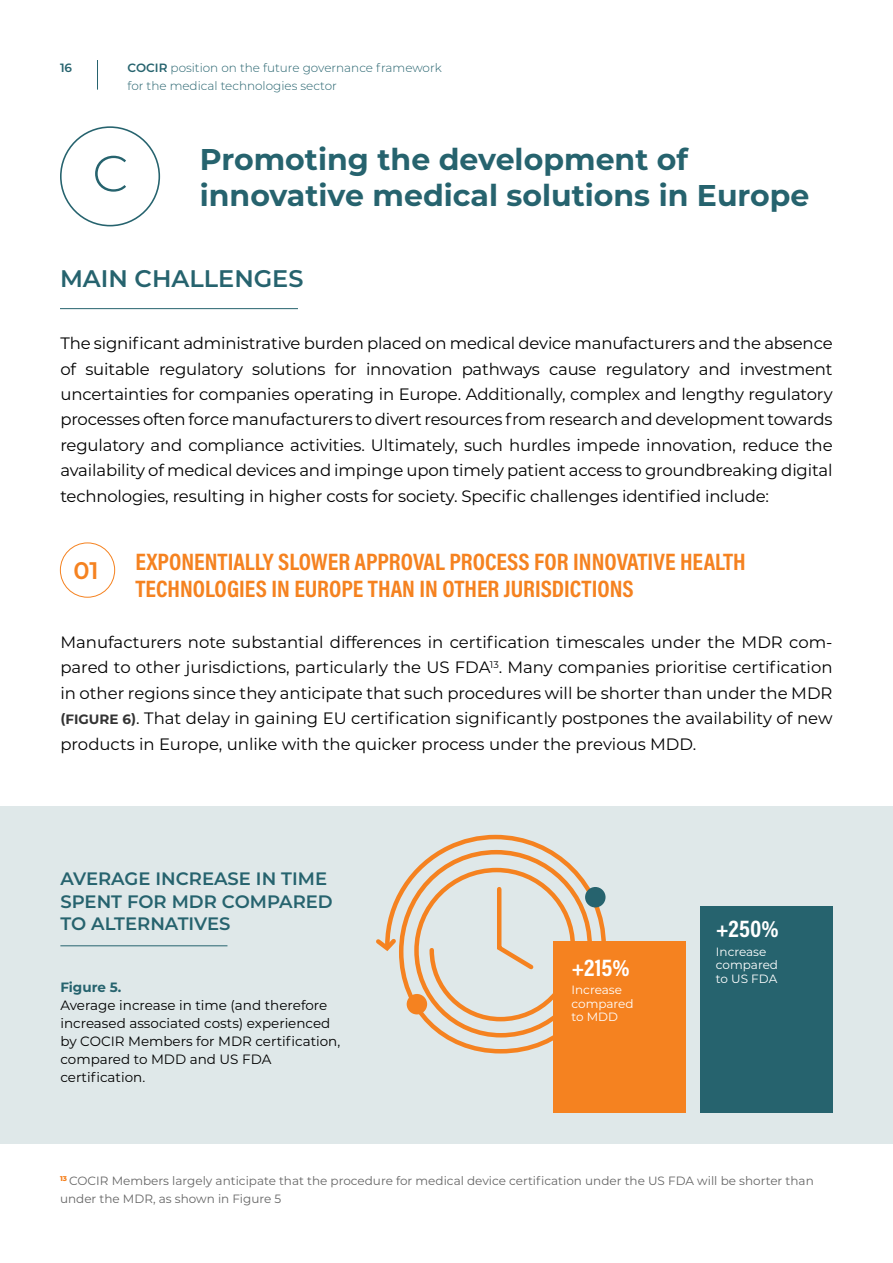
<style>
.page{position:relative;width:893px;height:1263px;background:#fff}
.page>*{position:absolute;margin:0;border:0;box-sizing:border-box;transform-origin:0 0}
.t1{font:300 50.7px "Montserrat";color:#26636e}
.t2{font:700 30px "Montserrat";color:#26636e}
.t3{font:24px/27px "Acumin Variable Concept";color:#f58220}
.t4{font:600 24px "Montserrat";color:#26636e}
.t5{font:24px "Acumin Variable Concept";letter-spacing:.005em;color:#fff}
.t6{font:600 24px "Montserrat";color:#f58220}
.t7{font:600 18px/22.5px "Montserrat";color:#26636e}
.t8{font:16.5px/25.5px "Montserrat";letter-spacing:-.01em;color:#000;text-align:justify}
.t9{font:13.5px/18px "Montserrat";color:#000}
.t10{font:700 13.5px "Montserrat";color:#26636e}
.t11{font:12px/18px "Montserrat";color:#666}
.t12{font:300 12px/18px "Montserrat";color:#26636e}
.t13{font:12px/13.5px "Montserrat";color:#fff}
.t14{font:600 12px "Montserrat";color:#26636e}
.s1{font-weight:600}
.s2{font-weight:700;font-size:13.5px;color:#333}
</style>
<div class="page">
<hr style="left:97px;top:60px;width:1px;height:30px;background:#26636e">
<div style="left:60px;top:542px;width:55px;height:56px;border:1px solid #f58220;border-radius:50%"></div>
<div style="left:60px;top:126px;width:100px;height:100px;border:2px solid #26636e;border-radius:50%"></div>
<hr style="left:60px;top:308px;width:238px;height:1px;background:#26636e">
<div style="left:0;top:806px;width:893px;height:338px;background:#dfe8e9"></div>
<hr style="left:60px;top:945px;width:167px;height:1px;background:#26636e">
<svg style="left:385px;top:834px;width:221px;height:220px"></svg>
<svg style="left:376px;top:935px;width:24px;height:19px"></svg>
<div style="left:585px;top:887px;width:20px;height:20px;background:#26636e;border-radius:50%"></div>
<div style="left:407px;top:994px;width:20px;height:20px;background:#f58220;border-radius:50%"></div>
<div style="left:700px;top:906px;width:133px;height:207px;background:#26636e"></div>
<div style="left:553px;top:941px;width:132px;height:172px;background:#f58220"></div>
<p class="t14" style="left:60px;top:59px;width:14px">16</p>
<p class="t12" style="left:128px;top:58px;width:316px"><span class="s1">COCIR</span> position on the future governance framework for the medical technologies sector</p>
<h1 class="t1" style="left:92px;top:139px;width:38px">C</h1>
<h2 class="t2" style="left:200px;top:138px;width:490px">Promoting the development of</h2>
<h2 class="t2" style="left:200px;top:174px;width:611px">innovative medical solutions in Europe</h2>
<h3 class="t4" style="left:60px;top:261px;width:245px">MAIN CHALLENGES</h3>
<p class="t8" style="left:60px;top:330px;width:774px">The significant administrative burden placed on medical device manufacturers and the absence of suitable regulatory solutions for innovation pathways cause regulatory and investment uncertainties for companies operating in Europe. Additionally, complex and lengthy regulatory processes often force manufacturers to divert resources from research and development towards regulatory and compliance activities. Ultimately, such hurdles impede innovation, reduce the availability of medical devices and impinge upon timely patient access to groundbreaking digital technologies, resulting in higher costs for society. Specific challenges identified include:</p>
<h3 class="t3" style="left:135px;top:547px;width:612px">EXPONENTIALLY SLOWER APPROVAL PROCESS FOR INNOVATIVE HEALTH<br>TECHNOLOGIES IN EUROPE THAN IN OTHER JURISDICTIONS</h3>
<p class="t8" style="left:60px;top:628px;width:774px">Manufacturers note substantial differences in certification timescales under the MDR com&shy;pared to other jurisdictions, particularly the US FDA<sup>13</sup>. Many companies prioritise certification in other regions since they anticipate that such procedures will be shorter than under the MDR <span class="s2">(FIGURE 6)</span>. That delay in gaining EU certification significantly postpones the availability of new products in Europe, unlike with the quicker process under the previous MDD.</p>
<h3 class="t6" style="left:73px;top:553px;width:27px">01</h3>
<p class="t7" style="left:60px;top:867px;width:274px">AVERAGE INCREASE IN TIME<br>SPENT FOR MDR COMPARED<br>TO ALTERNATIVES</p>
<p class="t10" style="left:60px;top:977px;width:62px">Figure 5.</p>
<p class="t9" style="left:60px;top:995px;width:281px">Average increase in time (and therefore increased associated costs) experienced by COCIR Members for MDR certification, compared to MDD and US FDA certification.</p>
<h3 class="t5" style="left:571px;top:951px;width:60px">+215%</h3>
<p class="t13" style="left:571px;top:983px;width:64px">Increase compared to MDD</p>
<h3 class="t5" style="left:716px;top:912px;width:64px">+250%</h3>
<p class="t13" style="left:716px;top:944px;width:64px">Increase compared to US FDA</p>
<p class="t11" style="left:60px;top:1171px;width:755px"><sup>13</sup> COCIR Members largely anticipate that the procedure for medical device certification under the US FDA will be shorter than under the MDR, as shown in Figure 5</p>
</div>
